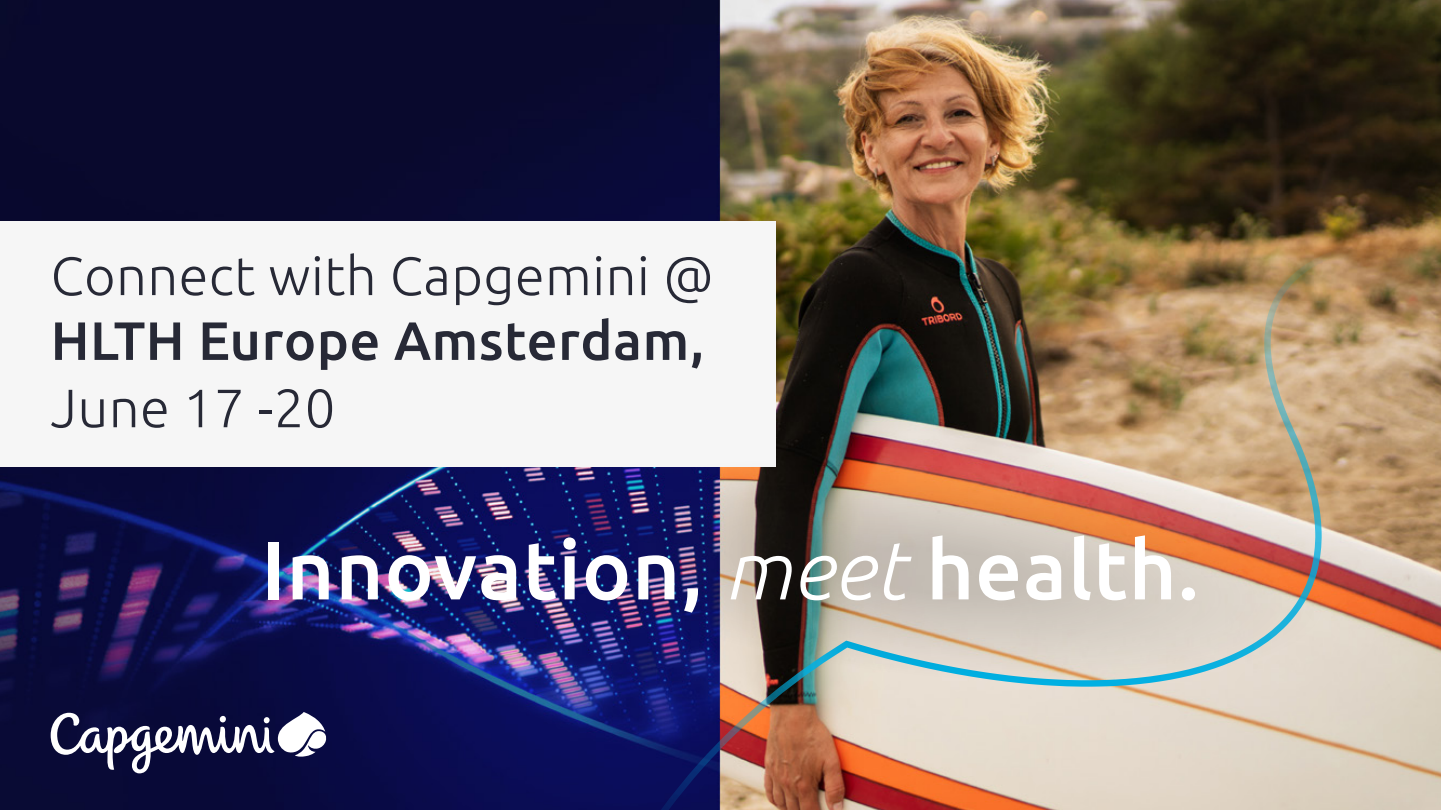
<style>
.page{position:relative;width:1441px;height:810px;background:#fff}
.page>*{position:absolute;margin:0;border:0;box-sizing:border-box;transform-origin:0 0}
.t1{font:500 82.5px "Ubuntu";letter-spacing:.01em;color:#fff}
.t2{font:300 54px "Ubuntu";letter-spacing:.01em;color:#272936}
.t3{font:500 54px "Ubuntu";letter-spacing:.01em;color:#272936}
.s1{font-weight:300;font-style:italic}
</style>
<div class="page">
<img style="left:0;top:0;width:1440px;height:810px">
<svg style="left:51px;top:712px;width:275px;height:61px"></svg>
<div style="left:0;top:221px;width:775px;height:245px;background:#f6f6f6"></div>
<img style="left:660px;top:235px;width:770px;height:575px">
<img style="left:380px;top:433px;width:1060px;height:275px">
<p class="t2" style="left:51px;top:243px;width:664px">Connect with Capgemini @</p>
<p class="t3" style="left:51px;top:307px;width:655px">HLTH Europe Amsterdam,</p>
<p class="t2" style="left:51px;top:376px;width:286px">June 17 -20</p>
<h1 class="t1" style="left:261px;top:518px;width:939px">Innovation, <span class="s1">meet</span> health.</h1>
</div>
